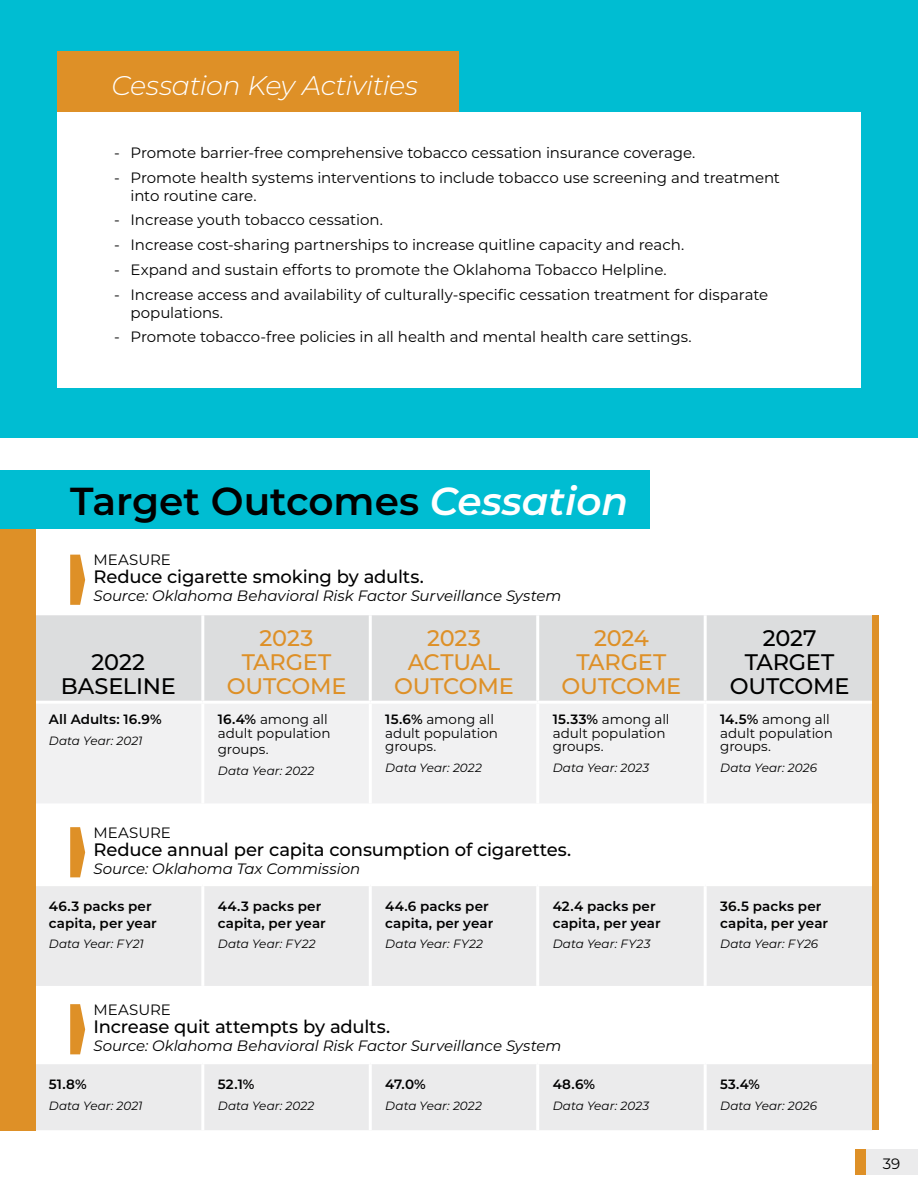
<style>
.page{position:relative;width:918px;height:1188px;background:#fff}
.page>*{position:absolute;margin:0;border:0;box-sizing:border-box;transform-origin:0 0}
.t1{font:600 39px "Montserrat";color:#000}
.t2{font:italic 300 27px "Montserrat";letter-spacing:-.015em;color:#fff}
.t3{font:500 22.5px/24px "Montserrat";letter-spacing:-.01em;color:#de9027;text-align:center}
.t4{font:500 22.5px/24px "Montserrat";letter-spacing:-.01em;color:#000;text-align:center}
.t5{font:500 18px "Montserrat";letter-spacing:-.015em;color:#000}
.t6{font:15px/18px "Montserrat";letter-spacing:-.005em;color:#000}
.t7{font:italic 15px "Montserrat";letter-spacing:-.005em;color:#000}
.t8{font:600 13.5px/16.5px "Montserrat";letter-spacing:.005em;color:#000}
.t9{font:13.5px/13.5px "Montserrat";color:#000}
.t10{font:italic 12px "Montserrat";letter-spacing:.005em;color:#000}
.s1{font-style:italic;color:#fff}
.s2{font-weight:600}
</style>
<div class="page">
<div style="left:865px;top:1149px;width:53px;height:26px;background:#ebebec"></div>
<div style="left:855px;top:1149px;width:10px;height:26px;background:#de9027"></div>
<div style="left:0;top:0;width:918px;height:437px;background:#00bdd2"></div>
<div style="left:57px;top:112px;width:804px;height:275px;background:#fff"></div>
<div style="left:57px;top:52px;width:402px;height:60px;background:#de9027"></div>
<div style="left:35px;top:615px;width:838px;height:86px;background:#dcddde"></div>
<div style="left:35px;top:704px;width:838px;height:99px;background:#f1f1f2"></div>
<hr style="left:201px;top:704px;width:3px;height:99px;background:#fff">
<hr style="left:369px;top:704px;width:3px;height:99px;background:#fff">
<hr style="left:536px;top:704px;width:3px;height:99px;background:#fff">
<hr style="left:704px;top:704px;width:3px;height:99px;background:#fff">
<hr style="left:201px;top:615px;width:3px;height:86px;background:#fff">
<hr style="left:369px;top:615px;width:3px;height:86px;background:#fff">
<hr style="left:536px;top:615px;width:3px;height:86px;background:#fff">
<hr style="left:704px;top:615px;width:3px;height:86px;background:#fff">
<div style="left:35px;top:886px;width:838px;height:100px;background:#ebebec"></div>
<hr style="left:201px;top:886px;width:3px;height:100px;background:#fff">
<hr style="left:369px;top:886px;width:3px;height:100px;background:#fff">
<hr style="left:536px;top:886px;width:3px;height:100px;background:#fff">
<hr style="left:704px;top:886px;width:3px;height:100px;background:#fff">
<div style="left:35px;top:1064px;width:838px;height:66px;background:#ebebec"></div>
<hr style="left:201px;top:1064px;width:3px;height:66px;background:#fff">
<hr style="left:369px;top:1064px;width:3px;height:66px;background:#fff">
<hr style="left:536px;top:1064px;width:3px;height:66px;background:#fff">
<hr style="left:704px;top:1064px;width:3px;height:66px;background:#fff">
<div style="left:0;top:502px;width:35px;height:628px;background:#de9027"></div>
<div style="left:873px;top:615px;width:6px;height:515px;background:#de9027"></div>
<div style="left:0;top:470px;width:649px;height:59px;background:#00bdd2"></div>
<svg style="left:70px;top:1004px;width:15px;height:50px"></svg>
<svg style="left:70px;top:827px;width:15px;height:50px"></svg>
<svg style="left:70px;top:555px;width:15px;height:50px"></svg>
<h2 class="t2" style="left:111px;top:67px;width:308px">Cessation Key Activities</h2>
<p class="t6" style="left:114px;top:143px;width:583px">- Promote barrier-free comprehensive tobacco cessation insurance coverage.</p>
<p class="t6" style="left:131px;top:168px;width:651px;text-indent:-16px">- Promote health systems interventions to include tobacco use screening and treatment into routine care.</p>
<p class="t6" style="left:114px;top:210px;width:270px">- Increase youth tobacco cessation.</p>
<p class="t6" style="left:114px;top:235px;width:572px">- Increase cost-sharing partnerships to increase quitline capacity and reach.</p>
<p class="t6" style="left:114px;top:260px;width:554px">- Expand and sustain efforts to promote the Oklahoma Tobacco Helpline.</p>
<p class="t6" style="left:131px;top:285px;width:639px;text-indent:-16px">- Increase access and availability of culturally-specific cessation treatment for disparate populations.</p>
<p class="t6" style="left:114px;top:327px;width:579px">- Promote tobacco-free policies in all health and mental health care settings.</p>
<h1 class="t1" style="left:70px;top:473px;width:560px">Target Outcomes <span class="s1">Cessation</span></h1>
<p class="t6" style="left:93px;top:550px;width:79px">MEASURE</p>
<p class="t5" style="left:93px;top:564px;width:332px">Reduce cigarette smoking by adults.</p>
<p class="t7" style="left:93px;top:586px;width:469px">Source: Oklahoma Behavioral Risk Factor Surveillance System</p>
<h3 class="t4" style="left:61px;top:649px;width:116px">2022<br>BASELINE</h3>
<p class="t8" style="left:49px;top:711px;width:114px">All Adults: 16.9%</p>
<p class="t10" style="left:49px;top:732px;width:95px">Data Year: 2021</p>
<h3 class="t3" style="left:227px;top:625px;width:121px">2023<br>TARGET<br>OUTCOME</h3>
<h3 class="t3" style="left:394px;top:625px;width:121px">2023<br>ACTUAL<br>OUTCOME</h3>
<h3 class="t3" style="left:562px;top:625px;width:121px">2024<br>TARGET<br>OUTCOME</h3>
<h3 class="t4" style="left:730px;top:625px;width:121px">2027<br>TARGET<br>OUTCOME</h3>
<p class="t9" style="left:218px;top:712px;width:114px"><span class="s2">16.4%</span> among all adult population</p>
<p class="t9" style="left:218px;top:742px;width:52px">groups.</p>
<p class="t10" style="left:218px;top:762px;width:98px">Data Year: 2022</p>
<p class="t9" style="left:385px;top:712px;width:114px"><span class="s2">15.6%</span> among all adult population groups.</p>
<p class="t10" style="left:385px;top:759px;width:98px">Data Year: 2022</p>
<p class="t9" style="left:553px;top:712px;width:118px"><span class="s2">15.33%</span> among all adult population groups.</p>
<p class="t10" style="left:553px;top:759px;width:98px">Data Year: 2023</p>
<p class="t9" style="left:720px;top:712px;width:114px"><span class="s2">14.5%</span> among all adult population groups.</p>
<p class="t10" style="left:720px;top:759px;width:98px">Data Year: 2026</p>
<p class="t6" style="left:93px;top:823px;width:79px">MEASURE</p>
<p class="t5" style="left:93px;top:837px;width:479px">Reduce annual per capita consumption of cigarettes.</p>
<p class="t7" style="left:93px;top:858px;width:268px">Source: Oklahoma Tax Commission</p>
<p class="t8" style="left:49px;top:898px;width:110px">46.3 packs per capita, per year</p>
<p class="t10" style="left:49px;top:936px;width:97px">Data Year: FY21</p>
<p class="t8" style="left:218px;top:898px;width:110px">44.3 packs per capita, per year</p>
<p class="t10" style="left:218px;top:936px;width:99px">Data Year: FY22</p>
<p class="t8" style="left:385px;top:898px;width:110px">44.6 packs per capita, per year</p>
<p class="t10" style="left:385px;top:936px;width:99px">Data Year: FY22</p>
<p class="t8" style="left:553px;top:898px;width:110px">42.4 packs per capita, per year</p>
<p class="t10" style="left:553px;top:936px;width:99px">Data Year: FY23</p>
<p class="t6" style="left:93px;top:1000px;width:79px">MEASURE</p>
<p class="t5" style="left:93px;top:1014px;width:298px">Increase quit attempts by adults.</p>
<p class="t7" style="left:93px;top:1035px;width:469px">Source: Oklahoma Behavioral Risk Factor Surveillance System</p>
<p class="t8" style="left:49px;top:1076px;width:39px">51.8%</p>
<p class="t10" style="left:49px;top:1097px;width:95px">Data Year: 2021</p>
<p class="t8" style="left:218px;top:1076px;width:38px">52.1%</p>
<p class="t10" style="left:218px;top:1097px;width:98px">Data Year: 2022</p>
<p class="t8" style="left:385px;top:1076px;width:42px">47.0%</p>
<p class="t10" style="left:385px;top:1097px;width:98px">Data Year: 2022</p>
<p class="t8" style="left:553px;top:1076px;width:44px">48.6%</p>
<p class="t10" style="left:553px;top:1097px;width:98px">Data Year: 2023</p>
<p class="t8" style="left:720px;top:898px;width:110px">36.5 packs per capita, per year</p>
<p class="t10" style="left:720px;top:936px;width:100px">Data Year: FY26</p>
<p class="t8" style="left:720px;top:1076px;width:41px">53.4%</p>
<p class="t10" style="left:720px;top:1097px;width:98px">Data Year: 2026</p>
<p class="t6" style="left:883px;top:1154px;width:19px">39</p>
</div>
